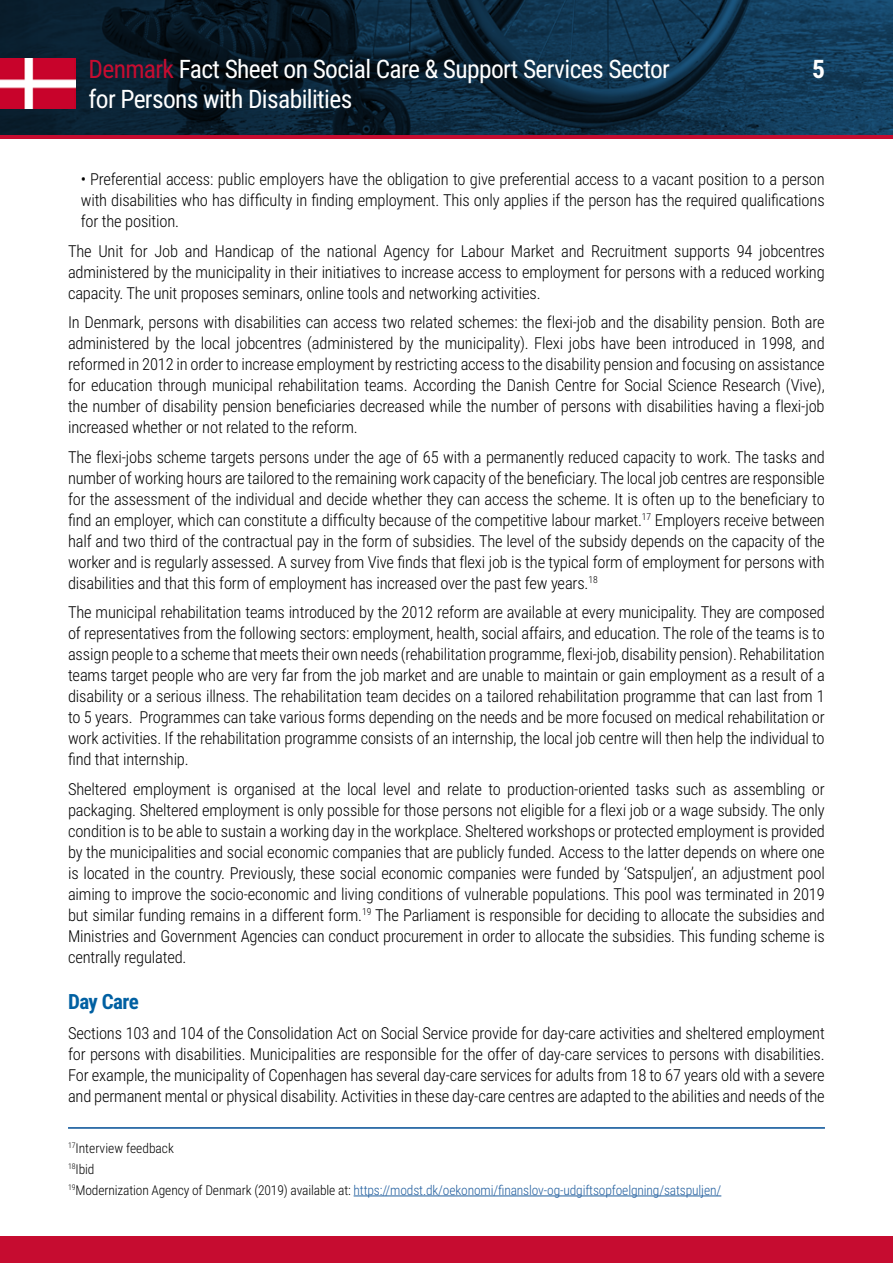
<style>
.page{position:relative;width:893px;height:1263px;background:#fff}
.page>*{position:absolute;margin:0;border:0;box-sizing:border-box;transform-origin:0 0}
.t1{font:25.5px "Roboto Condensed";letter-spacing:-.025em;color:#fff}
.t2{font:700 25.5px "Roboto Condensed";color:#fff}
.t3{font:700 21px "Roboto Condensed";letter-spacing:-.025em;color:#0060a2}
.t4{font:300 16.5px/21px "Roboto Condensed";letter-spacing:-.01em;color:#000;text-align:justify}
.t5{font:300 13.5px/21px "Roboto Condensed";letter-spacing:-.01em;color:#215e9e}
.s1{color:#c60c30}
.s2{color:#000}
</style>
<div class="page">
<svg style="left:0;top:0;width:893px;height:135px;background:#0c293d"></svg>
<div style="left:0;top:1237px;width:893px;height:26px;background:#c60c30"></div>
<hr style="left:0;top:135px;width:893px;height:3px;background:#c60c30">
<img style="left:0;top:59px;width:76px;height:49px">
<hr style="left:354px;top:1195px;width:367px;height:1px;background:#215e9e">
<hr style="left:68px;top:1127px;width:757px;height:2px;background:#004d94">
<h1 class="t1" style="left:88px;top:51px;width:583px"><span class="s1">Denmark</span> Fact Sheet on Social Care &amp; Support Services Sector</h1>
<h1 class="t2" style="left:812px;top:51px;width:14px">5</h1>
<h1 class="t1" style="left:88px;top:81px;width:265px">for Persons with Disabilities</h1>
<p class="t4" style="left:81px;top:168px;width:745px">• Preferential access: public employers have the obligation to give preferential access to a vacant position to a person with disabilities who has difficulty in finding employment. This only applies if the person has the required qualifications for the position.</p>
<p class="t4" style="left:68px;top:240px;width:758px">The Unit for Job and Handicap of the national Agency for Labour Market and Recruitment supports 94 jobcentres administered by the municipality in their initiatives to increase access to employment for persons with a reduced working capacity. The unit proposes seminars, online tools and networking activities.</p>
<p class="t4" style="left:68px;top:311px;width:758px">In Denmark, persons with disabilities can access two related schemes: the flexi-job and the disability pension. Both are administered by the local jobcentres (administered by the municipality). Flexi jobs have been introduced in 1998, and reformed in 2012 in order to increase employment by restricting access to the disability pension and focusing on assistance for education through municipal rehabilitation teams. According the Danish Centre for Social Science Research (Vive), the number of disability pension beneficiaries decreased while the number of persons with disabilities having a flexi-job increased whether or not related to the reform.</p>
<p class="t4" style="left:68px;top:446px;width:758px">The flexi-jobs scheme targets persons under the age of 65 with a permanently reduced capacity to work. The tasks and number of working hours are tailored to the remaining work capacity of the beneficiary. The local job centres are responsible for the assessment of the individual and decide whether they can access the scheme. It is often up to the beneficiary to find an employer, which can constitute a difficulty because of the competitive labour market.<sup>17</sup> Employers receive between half and two third of the contractual pay in the form of subsidies. The level of the subsidy depends on the capacity of the worker and is regularly assessed. A survey from Vive finds that flexi job is the typical form of employment for persons with disabilities and that this form of employment has increased over the past few years.<sup>18</sup></p>
<p class="t4" style="left:68px;top:601px;width:758px">The municipal rehabilitation teams introduced by the 2012 reform are available at every municipality. They are composed of representatives from the following sectors: employment, health, social affairs, and education. The role of the teams is to assign people to a scheme that meets their own needs (rehabilitation programme, flexi-job, disability pension). Rehabilitation teams target people who are very far from the job market and are unable to maintain or gain employment as a result of a disability or a serious illness. The rehabilitation team decides on a tailored rehabilitation programme that can last from 1 to 5 years. Programmes can take various forms depending on the needs and be more focused on medical rehabilitation or work activities. If the rehabilitation programme consists of an internship, the local job centre will then help the individual to find that internship.</p>
<p class="t4" style="left:68px;top:778px;width:758px">Sheltered employment is organised at the local level and relate to production-oriented tasks such as assembling or packaging. Sheltered employment is only possible for those persons not eligible for a flexi job or a wage subsidy. The only condition is to be able to sustain a working day in the workplace. Sheltered workshops or protected employment is provided by the municipalities and social economic companies that are publicly funded. Access to the latter depends on where one is located in the country. Previously, these social economic companies were funded by ‘Satspuljen’, an adjustment pool aiming to improve the socio-economic and living conditions of vulnerable populations. This pool was terminated in 2019 but similar funding remains in a different form.<sup>19</sup> The Parliament is responsible for deciding to allocate the subsidies and Ministries and Government Agencies can conduct procurement in order to allocate the subsidies. This funding scheme is centrally regulated.</p>
<p class="t3" style="left:68px;top:987px;width:72px">Day Care</p>
<p class="t4" style="left:68px;top:1022px;width:758px">Sections 103 and 104 of the Consolidation Act on Social Service provide for day-care activities and sheltered employment for persons with disabilities. Municipalities are responsible for the offer of day-care services to persons with disabilities.<br>For example, the municipality of Copenhagen has several day-care services for adults from 18 to 67 years old with a severe and permanent mental or physical disability. Activities in these day-care centres are adapted to the abilities and needs of the</p>
<p class="t5" style="left:68px;top:1137px;width:655px"><sup>17</sup><span class="s2">Interview feedback<br></span><sup>18</sup><span class="s2">Ibid<br></span><sup>19</sup><span class="s2">Modernization Agency of Denmark (2019) available at:</span> https://modst.dk/oekonomi/finanslov-og-udgiftsopfoelgning/satspuljen/</p>
</div>
